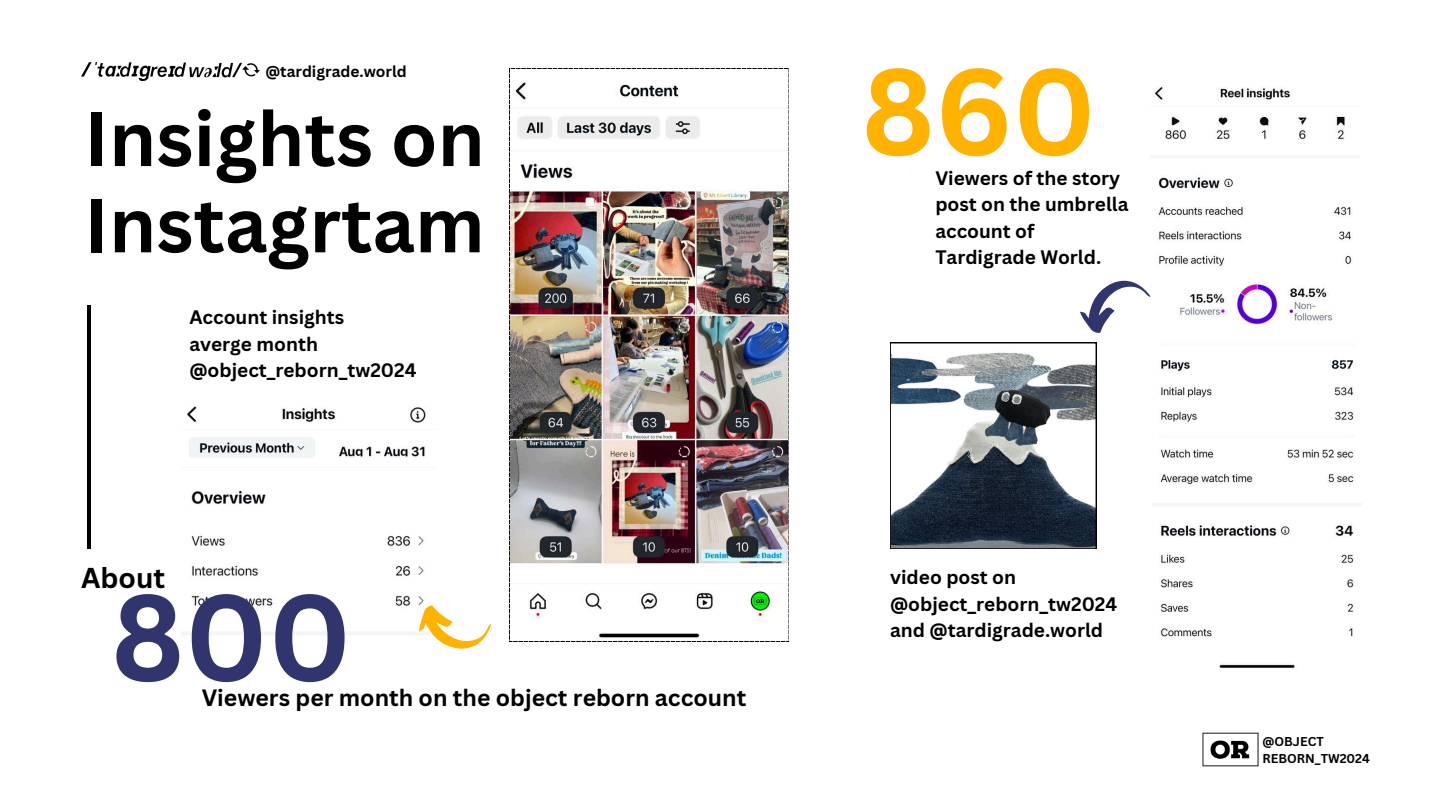
<style>
.page{position:relative;width:1440px;height:810px;background:#fff}
.page>*{position:absolute;margin:0;border:0;box-sizing:border-box;transform-origin:0 0}
.t1{font:700 119.9px "Canva Sans";color:#31356e}
.t2{font:700 119.9px "Canva Sans";color:#ffb200}
.t3{font:700 75px/86.2px "Canva Sans";color:#000}
.t4{font:700 28px "Canva Sans";color:#000}
.t5{font:700 23px "Canva Sans";color:#000}
.t6{font:700 19px/26.2px "Canva Sans";color:#000}
.t7{font:700 15.5px "Canva Sans";color:#000}
.t8{font:700 12.5px "Canva Sans";color:#000}
</style>
<div class="page">
<hr style="left:88px;top:306px;width:3px;height:243px;background:#000">
<img style="left:81px;top:63px;width:179px;height:18px">
<img style="left:1202px;top:732px;width:57px;height:35px">
<svg style="left:890px;top:343px;width:206px;height:206px"></svg>
<img style="left:509px;top:68px;width:280px;height:574px">
<img style="left:1154px;top:87px;width:198px;height:179px">
<img style="left:1160px;top:282px;width:194px;height:386px">
<img style="left:187px;top:406px;width:239px;height:200px">
<svg style="left:1080px;top:281px;width:70px;height:52px"></svg>
<svg style="left:413px;top:589px;width:78px;height:60px"></svg>
<h1 class="t7" style="left:265px;top:61px;width:143px">@tardigrade.world</h1>
<h4 class="t3" style="left:85px;top:94px;width:402px">Insights on<br>Instagrtam</h4>
<p class="t6" style="left:189px;top:304px;width:229px">Account insights<br>averge month @object_reborn_tw2024</p>
<p class="t4" style="left:81px;top:558px;width:86px">About</p>
<p class="t1" style="left:111px;top:553px;width:242px">800</p>
<p class="t5" style="left:202px;top:682px;width:546px">Viewers per month on the object reborn account</p>
<h5 class="t2" style="left:861px;top:27px;width:236px">860</h5>
<p class="t6" style="left:935px;top:165px;width:195px">Viewers of the story post on the umbrella account of<br>Tardigrade World.</p>
<h5 class="t6" style="left:890px;top:564px;width:229px">video post on @object_reborn_tw2024 and @tardigrade.world</h5>
<p class="t8" style="left:1263px;top:733px;width:63px">@OBJECT</p>
<h2 class="t8" style="left:1263px;top:750px;width:109px">REBORN_TW2024</h2>
</div>
